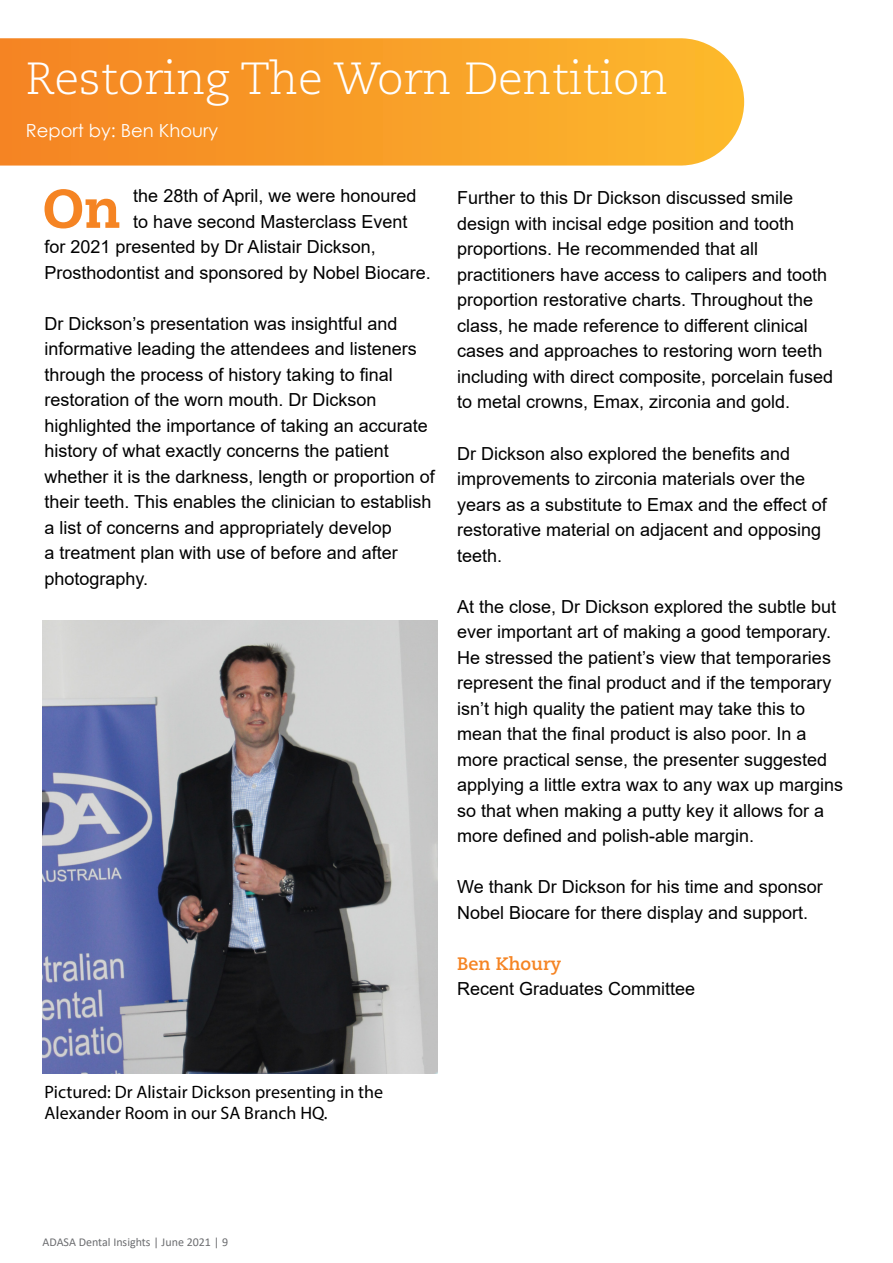
<style>
.page{position:relative;width:893px;height:1263px;background:#fff}
.page>*{position:absolute;margin:0;border:0;box-sizing:border-box;transform-origin:0 0}
.t1{font:800 54.45px "Caecilia LT Pro 85";color:#f58423}
.t2{font:300 45px "Caecilia LT Pro 45";color:#fff}
.t3{font:18px/25.5px "Arial";color:#000}
.t4{font:18px/21.6px "Myriad Pro";color:#000}
.t5{font:18px "Century Gothic";color:#fff}
.t6{font:700 18px "Caecilia LT Pro 75";color:#f58423}
.Letter_Bullet{font:12px "Calibri";color:#6c6d70}
.s1{color:#fff}
</style>
<div class="page">
<svg style="left:0;top:38px;width:744px;height:128px;background:#f8a02c"></svg>
<img style="left:43px;top:621px;width:395px;height:453px">
<p class="t2" style="left:26px;top:50px;width:644px">Restoring The Worn Dentition</p>
<p class="t5" style="left:26px;top:118px;width:194px">Report by: Ben Khoury</p>
<p class="t1" style="left:43px;top:171px;width:80px">On</p>
<p class="t3" style="left:121px;top:183px;width:297px"><span class="s1">--</span>the 28th of April, we were honoured</p>
<p class="t3" style="left:121px;top:209px;width:288px"><span class="s1">--</span>to have second Masterclass Event</p>
<p class="t3" style="left:45px;top:234px;width:333px">for 2021 presented by Dr Alistair Dickson,</p>
<p class="t3" style="left:45px;top:260px;width:388px">Prosthodontist and sponsored by Nobel Biocare.</p>
<p class="t3" style="left:45px;top:311px;width:392px">Dr Dickson’s presentation was insightful and informative leading the attendees and listeners through the process of history taking to final restoration of the worn mouth. Dr Dickson highlighted the importance of taking an accurate history of what exactly concerns the patient whether it is the darkness, length or proportion of their teeth. This enables the clinician to establish a list of concerns and appropriately develop<br>a treatment plan with use of before and after photography.</p>
<p class="t3" style="left:457px;top:185px;width:378px">Further to this Dr Dickson discussed smile design with incisal edge position and tooth proportions. He recommended that all practitioners have access to calipers and tooth proportion restorative charts. Throughout the class, he made reference to different clinical cases and approaches to restoring worn teeth including with direct composite, porcelain fused to metal crowns, Emax, zirconia and gold.</p>
<p class="t3" style="left:457px;top:440px;width:371px">Dr Dickson also explored the benefits and improvements to zirconia materials over the years as a substitute to Emax and the effect of restorative material on adjacent and opposing teeth.</p>
<p class="t3" style="left:457px;top:593px;width:388px">At the close, Dr Dickson explored the subtle but ever important art of making a good temporary.<br>He stressed the patient’s view that temporaries represent the final product and if the temporary isn’t high quality the patient may take this to mean that the final product is also poor. In a more practical sense, the presenter suggested applying a little extra wax to any wax up margins so that when making a putty key it allows for a more defined and polish-able margin.</p>
<p class="t3" style="left:457px;top:874px;width:367px">We thank Dr Dickson for his time and sponsor<br>Nobel Biocare for there display and support.</p>
<p class="t6" style="left:457px;top:951px;width:106px">Ben Khoury</p>
<p class="t3" style="left:457px;top:976px;width:240px">Recent Graduates Committee</p>
<p class="t4" style="left:45px;top:1081px;width:340px">Pictured: Dr Alistair Dickson presenting in the<br>Alexander Room in our SA Branch HQ.</p>
<p class="Letter_Bullet" style="left:43px;top:1234px;width:187px">ADASA Dental Insights | June 2021 | 9</p>
</div>
